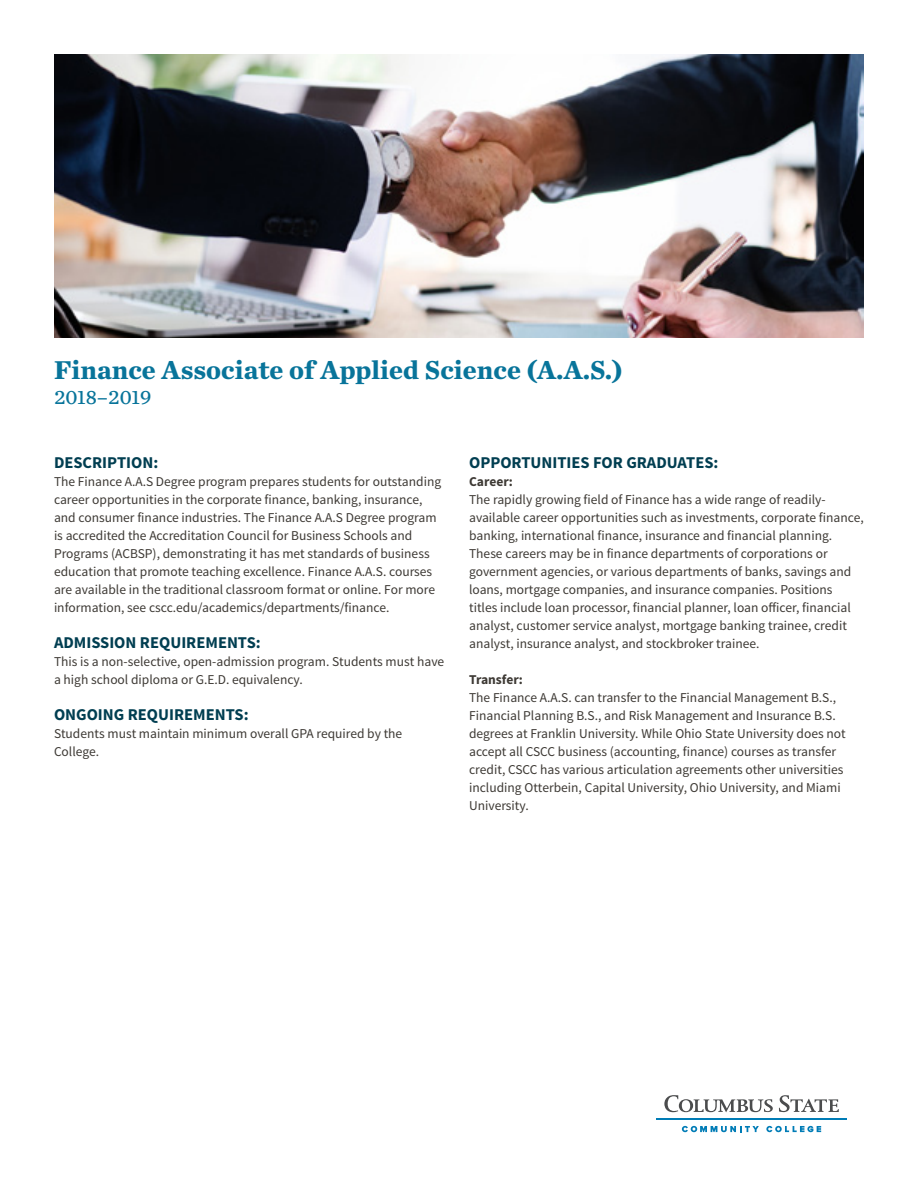
<style>
.page{position:relative;width:918px;height:1188px;background:#fff}
.page>*{position:absolute;margin:0;border:0;box-sizing:border-box;transform-origin:0 0}
.t1{font:700 27px "Chronicle Text G3";color:#08749a}
.degree_type{font:21px "Chronicle Text G3";color:#08749a}
.sub1{font:700 16.5px "Source Sans Pro";color:#013e51}
.body{font:13.5px/18px "Source Sans Pro";color:#3d3934}
.sub2{font:700 13.5px "Source Sans Pro";color:#3d3934}
</style>
<div class="page">
<img style="left:54px;top:54px;width:810px;height:284px">
<svg style="left:664px;top:1095px;width:109px;height:17px"></svg>
<svg style="left:779px;top:1095px;width:60px;height:17px"></svg>
<svg style="left:682px;top:1126px;width:77px;height:6px"></svg>
<svg style="left:766px;top:1126px;width:55px;height:6px"></svg>
<hr style="left:656px;top:1118px;width:191px;height:2px;background:#007cb6">
<p class="t1" style="left:54px;top:348px;width:570px">Finance Associate of Applied Science (A.A.S.)</p>
<p class="degree_type" style="left:54px;top:381px;width:99px">2018–2019</p>
<p class="sub1" style="left:54px;top:452px;width:106px">DESCRIPTION:</p>
<p class="body" style="left:54px;top:473px;width:389px">The Finance A.A.S Degree program prepares students for outstanding career opportunities in the corporate finance, banking, insurance, and consumer finance industries. The Finance A.A.S Degree program is accredited the Accreditation Council for Business Schools and Programs (ACBSP), demonstrating it has met standards of business education that promote teaching excellence. Finance A.A.S. courses are available in the traditional classroom format or online. For more information, see cscc.edu/academics/departments/finance.</p>
<p class="sub1" style="left:54px;top:632px;width:208px">ADMISSION REQUIREMENTS:</p>
<p class="body" style="left:54px;top:653px;width:392px">This is a non-selective, open-admission program. Students must have a high school diploma or G.E.D. equivalency.</p>
<p class="sub1" style="left:54px;top:704px;width:196px">ONGOING REQUIREMENTS:</p>
<p class="body" style="left:54px;top:725px;width:350px">Students must maintain minimum overall GPA required by the<br>College.</p>
<p class="sub1" style="left:469px;top:452px;width:251px">OPPORTUNITIES FOR GRADUATES:</p>
<p class="sub2" style="left:469px;top:473px;width:45px">Career:</p>
<p class="body" style="left:469px;top:491px;width:396px">The rapidly growing field of Finance has a wide range of readily&shy;available career opportunities such as investments, corporate finance, banking, international finance, insurance and financial planning.<br>These careers may be in finance departments of corporations or government agencies, or various departments of banks, savings and loans, mortgage companies, and insurance companies. Positions titles include loan processor, financial planner, loan officer, financial analyst, customer service analyst, mortgage banking trainee, credit analyst, insurance analyst, and stockbroker trainee.</p>
<p class="sub2" style="left:469px;top:671px;width:55px">Transfer:</p>
<p class="body" style="left:469px;top:689px;width:378px">The Finance A.A.S. can transfer to the Financial Management B.S., Financial Planning B.S., and Risk Management and Insurance B.S. degrees at Franklin University. While Ohio State University does not accept all CSCC business (accounting, finance) courses as transfer credit, CSCC has various articulation agreements other universities including Otterbein, Capital University, Ohio University, and Miami University.</p>
</div>
